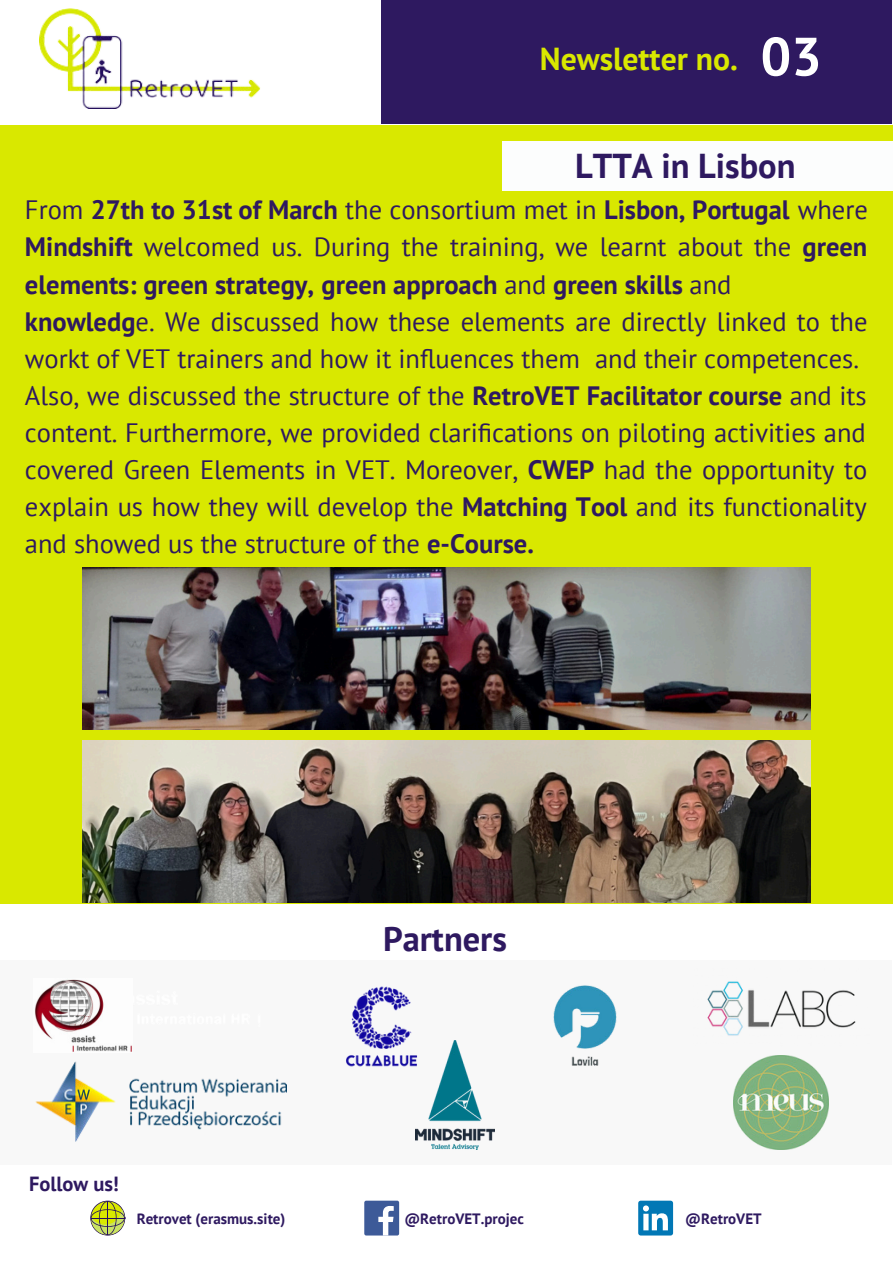
<style>
.page{position:relative;width:893px;height:1264px;background:#fff}
.page>*{position:absolute;margin:0;border:0;box-sizing:border-box;transform-origin:0 0}
.t1{font:700 54px "PT Sans";color:#fff}
.t2{font:700 34.5px "PT Sans";color:#2e1960}
.t3{font:700 31.65px "PT Sans";color:#d9e800}
.t4{font:26.55px/37px "PT Sans";color:#2e1960}
.t5{font:700 20.4px "PT Sans";color:#2e1960}
.t6{font:700 15px "PT Sans";color:#2e1960}
.s1{font-weight:700}
</style>
<div class="page">
<img style="left:39px;top:8px;width:222px;height:100px">
<div style="left:381px;top:0;width:511px;height:124px;background:#2e1960"></div>
<div style="left:0;top:125px;width:892px;height:778px;background:#d9e800"></div>
<img style="left:82px;top:567px;width:728px;height:162px">
<img style="left:82px;top:740px;width:728px;height:162px">
<div style="left:502px;top:142px;width:391px;height:49px;background:#fcfdfd"></div>
<div style="left:0;top:960px;width:891px;height:205px;background:#f8f8f8"></div>
<img style="left:36px;top:1062px;width:250px;height:79px">
<img style="left:707px;top:981px;width:149px;height:55px">
<img style="left:346px;top:986px;width:70px;height:81px">
<img style="left:416px;top:1040px;width:78px;height:109px">
<img style="left:734px;top:1055px;width:94px;height:94px">
<div style="left:364px;top:1200px;width:35px;height:35px;background:#3d5a98;border-radius:2px"></div>
<svg style="left:378px;top:1206px;width:16px;height:29px"></svg>
<div style="left:638px;top:1200px;width:35px;height:35px;background:#0177b5;border-radius:3px"></div>
<svg style="left:643px;top:1205px;width:25px;height:25px"></svg>
<svg style="left:90px;top:1200px;width:35px;height:35px"></svg>
<hr style="left:107px;top:1201px;width:1px;height:33px;background:#250f5e">
<hr style="left:91px;top:1217px;width:33px;height:1px;background:#250f5e">
<img style="left:553px;top:985px;width:64px;height:81px">
<img style="left:35px;top:979px;width:97px;height:73px">
<p class="t3" style="left:540px;top:46px;width:200px">Newsletter no.</p>
<h1 class="t1" style="left:760px;top:35px;width:63px">03</h1>
<p class="t2" style="left:575px;top:152px;width:222px">LTTA in Lisbon</p>
<p class="t4" style="left:25px;top:194px;width:844px">From <span class="s1">27th to 31st of March</span> the consortium met in <span class="s1">Lisbon, Portugal</span> where <span class="s1">Mindshift</span> welcomed us. During the training, we learnt about the <span class="s1">green elements: green strategy, green approach</span> and <span class="s1">green skills</span> and <span class="s1">knowledg</span>e. We discussed how these elements are directly linked to the workt of VET trainers and how it influences them and their competences.<br>Also, we discussed the structure of the <span class="s1">RetroVET Facilitator course</span> and its content. Furthermore, we provided clarifications on piloting activities and covered Green Elements in VET. Moreover, <span class="s1">CWEP</span> had the opportunity to explain us how they will develop the <span class="s1">Matching Tool</span> and its functionality and showed us the structure of the <span class="s1">e-Course.</span></p>
<p class="t2" style="left:383px;top:925px;width:125px">Partners</p>
<p class="t5" style="left:29px;top:1175px;width:91px">Follow us!</p>
<p class="t6" style="left:137px;top:1212px;width:150px">Retrovet (erasmus.site)</p>
<p class="t6" style="left:404px;top:1212px;width:121px">@RetroVET.projec</p>
<p class="t6" style="left:685px;top:1212px;width:78px">@RetroVET</p>
</div>
